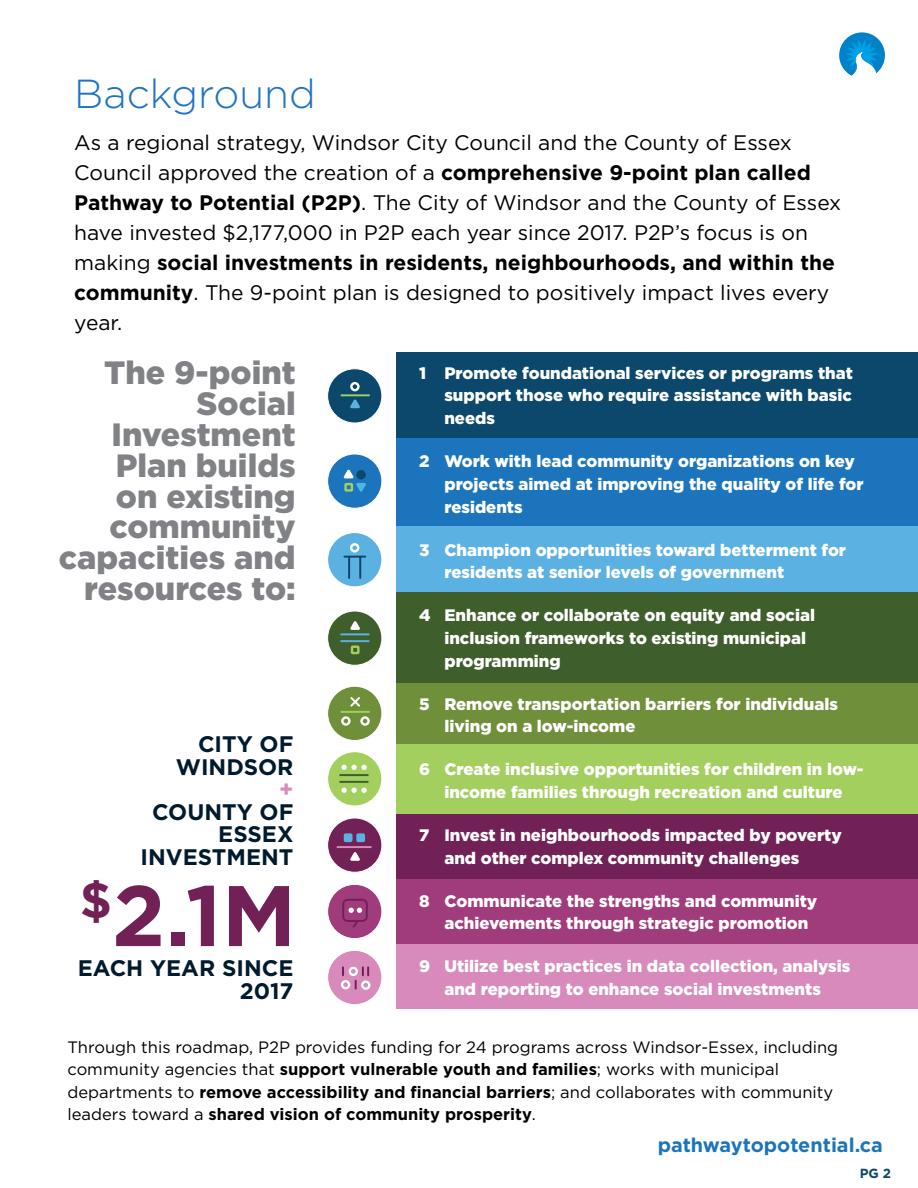
<style>
.page{position:relative;width:918px;height:1188px;background:#fff}
.page>*{position:absolute;margin:0;border:0;box-sizing:border-box;transform-origin:0 0}
.t1{font:700 85.8px "Gotham";color:#722157}
.t2{font:300 40.5px "Gotham";color:#1f74c2}
.t3{font:900 32.25px/30.8px "Gotham";color:#808285;text-align:right}
.t4{font:700 22.5px/22.5px "Gotham";color:#001b2e;text-align:right}
.t5{font:21px/30px "Gotham";color:#000}
.t6{font:700 19.8px "Gotham";color:#1c75bc}
.List_Paragraph{font:900 16.65px/22.6px "Gotham";color:#fff}
.t7{font:16.5px/22.5px "Gotham";color:#000}
.t8{font:700 13.2px "Gotham";color:#0c476c}
.s1{font-weight:700}
.s2{color:#d78abb}
</style>
<div class="page">
<div style="left:397px;top:352px;width:521px;height:89px;background:#0c476c"></div>
<div style="left:397px;top:438px;width:521px;height:91px;background:#1c75bc"></div>
<div style="left:397px;top:526px;width:521px;height:77px;background:#5cb1e3"></div>
<div style="left:397px;top:593px;width:521px;height:95px;background:#3e5e2c"></div>
<div style="left:397px;top:683px;width:521px;height:67px;background:#6f8f3b"></div>
<div style="left:397px;top:744px;width:521px;height:72px;background:#a3cf5e"></div>
<div style="left:397px;top:814px;width:521px;height:74px;background:#722157"></div>
<div style="left:397px;top:879px;width:521px;height:67px;background:#a03b7c"></div>
<div style="left:397px;top:944px;width:521px;height:65px;background:#d78abb"></div>
<svg style="left:839px;top:32px;width:46px;height:44px"></svg>
<div style="left:328px;top:369px;width:54px;height:54px;background:#0c476c;border-radius:50%"></div>
<div style="left:327px;top:368px;width:55px;height:55px;border:1px solid #fff;border-radius:50%"></div>
<svg style="left:350px;top:399px;width:10px;height:9px"></svg>
<svg style="left:350px;top:382px;width:10px;height:9px"></svg>
<hr style="left:341px;top:394px;width:28px;height:2px;background:#a3cf5e">
<div style="left:328px;top:752px;width:54px;height:54px;background:#a3cf5e;border-radius:50%"></div>
<div style="left:327px;top:751px;width:55px;height:55px;border:1px solid #fff;border-radius:50%"></div>
<svg style="left:341px;top:788px;width:26px;height:5px"></svg>
<svg style="left:341px;top:765px;width:26px;height:5px"></svg>
<hr style="left:340px;top:781px;width:28px;height:2px;background:#3e5e2c">
<hr style="left:340px;top:774px;width:28px;height:2px;background:#3e5e2c">
<div style="left:328px;top:950px;width:54px;height:55px;background:#d78abb;border-radius:50%"></div>
<div style="left:327px;top:950px;width:55px;height:55px;border:1px solid #fff;border-radius:50%"></div>
<svg style="left:341px;top:967px;width:30px;height:23px"></svg>
<div style="left:328px;top:686px;width:54px;height:55px;background:#6f8f3b;border-radius:50%"></div>
<div style="left:327px;top:686px;width:55px;height:55px;border:1px solid #fff;border-radius:50%"></div>
<svg style="left:341px;top:716px;width:10px;height:10px"></svg>
<svg style="left:360px;top:716px;width:10px;height:10px"></svg>
<hr style="left:341px;top:711px;width:28px;height:2px;background:#a3cf5e">
<svg style="left:350px;top:697px;width:10px;height:10px"></svg>
<div style="left:328px;top:454px;width:54px;height:54px;background:#1c75bc;border-radius:50%"></div>
<div style="left:327px;top:454px;width:55px;height:55px;border:1px solid #fff;border-radius:50%"></div>
<svg style="left:343px;top:469px;width:23px;height:23px"></svg>
<div style="left:328px;top:818px;width:54px;height:54px;background:#722157;border-radius:50%"></div>
<div style="left:327px;top:818px;width:55px;height:55px;border:1px solid #fff;border-radius:50%"></div>
<svg style="left:350px;top:852px;width:10px;height:9px"></svg>
<hr style="left:337px;top:846px;width:34px;height:2px;background:#d78abb">
<div style="left:344px;top:833px;width:9px;height:9px;background:#5cb1e3;border-radius:2px"></div>
<div style="left:356px;top:833px;width:9px;height:9px;background:#5cb1e3;border-radius:2px"></div>
<div style="left:328px;top:884px;width:54px;height:55px;background:#a03b7c;border-radius:50%"></div>
<div style="left:327px;top:884px;width:55px;height:55px;border:1px solid #fff;border-radius:50%"></div>
<svg style="left:342px;top:898px;width:26px;height:30px"></svg>
<div style="left:328px;top:611px;width:54px;height:54px;background:#3e5e2c;border-radius:50%"></div>
<div style="left:327px;top:611px;width:55px;height:55px;border:1px solid #fff;border-radius:50%"></div>
<svg style="left:350px;top:621px;width:10px;height:9px"></svg>
<svg style="left:351px;top:646px;width:9px;height:8px"></svg>
<hr style="left:341px;top:640px;width:28px;height:2px;background:#5cb1e3">
<hr style="left:341px;top:633px;width:28px;height:2px;background:#5cb1e3">
<div style="left:328px;top:533px;width:54px;height:54px;background:#5cb1e3;border-radius:50%"></div>
<div style="left:327px;top:532px;width:55px;height:55px;border:1px solid #fff;border-radius:50%"></div>
<hr style="left:344px;top:556px;width:21px;height:2px;background:#0c476c">
<hr style="left:348px;top:557px;width:2px;height:21px;background:#0c476c">
<hr style="left:359px;top:557px;width:2px;height:21px;background:#0c476c">
<svg style="left:350px;top:543px;width:9px;height:10px"></svg>
<p class="t2" style="left:74px;top:68px;width:243px">Background</p>
<p class="t5" style="left:74px;top:127px;width:768px">As a regional strategy, Windsor City Council and the County of Essex Council approved the creation of a <span class="s1">comprehensive 9-point plan called Pathway to Potential (P2P)</span>. The City of Windsor and the County of Essex have invested $2,177,000 in P2P each year since 2017. P2P’s focus is on making <span class="s1">social investments in residents, neighbourhoods, and within the community</span>. The 9-point plan is designed to positively impact lives every year.</p>
<p class="t3" style="left:59px;top:357px;width:238px">The 9-point<br>Social<br>Investment<br>Plan builds<br>on existing community capacities and resources to:</p>
<p class="t4" style="left:141px;top:733px;width:154px">CITY OF<br>WINDSOR<br><span class="s2">+<br></span>COUNTY OF<br>ESSEX<br>INVESTMENT</p>
<p class="t1" style="left:80px;top:859px;width:218px"><sup>$</sup>2.1M</p>
<p class="t4" style="left:78px;top:957px;width:217px">EACH YEAR SINCE<br>2017</p>
<p class="List_Paragraph" style="left:444px;top:361px;width:410px;text-align:justify;text-indent:-25px">1 Promote foundational services or programs that support those who require assistance with basic needs</p>
<p class="List_Paragraph" style="left:444px;top:450px;width:421px;text-indent:-25px">2 Work with lead community organizations on key projects aimed at improving the quality of life for residents</p>
<p class="List_Paragraph" style="left:444px;top:538px;width:403px;text-indent:-25px">3 Champion opportunities toward betterment for residents at senior levels of government</p>
<p class="List_Paragraph" style="left:444px;top:604px;width:372px;text-indent:-25px">4 Enhance or collaborate on equity and social inclusion frameworks to existing municipal programming</p>
<p class="List_Paragraph" style="left:444px;top:692px;width:395px;text-indent:-25px">5 Remove transportation barriers for individuals living on a low-income</p>
<p class="List_Paragraph" style="left:419px;top:758px;width:446px;text-align:center">6 Create inclusive opportunities for children in low&shy;income families through recreation and culture</p>
<p class="List_Paragraph" style="left:444px;top:824px;width:399px;text-indent:-25px">7 Invest in neighbourhoods impacted by poverty and other complex community challenges</p>
<p class="List_Paragraph" style="left:444px;top:889px;width:374px;text-indent:-25px">8 Communicate the strengths and community achievements through strategic promotion</p>
<p class="List_Paragraph" style="left:419px;top:955px;width:433px;text-align:center">9 Utilize best practices in data collection, analysis and reporting to enhance social investments</p>
<p class="t7" style="left:68px;top:1035px;width:772px">Through this roadmap, P2P provides funding for 24 programs across Windsor-Essex, including community agencies that <span class="s1">support vulnerable youth and families</span>; works with municipal departments to <span class="s1">remove accessibility and financial barriers</span>; and collaborates with community leaders toward a <span class="s1">shared vision of community prosperity</span>.</p>
<p class="t6" style="left:658px;top:1132px;width:227px">pathwaytopotential.ca</p>
<p class="t8" style="left:860px;top:1165px;width:33px">PG 2</p>
</div>
